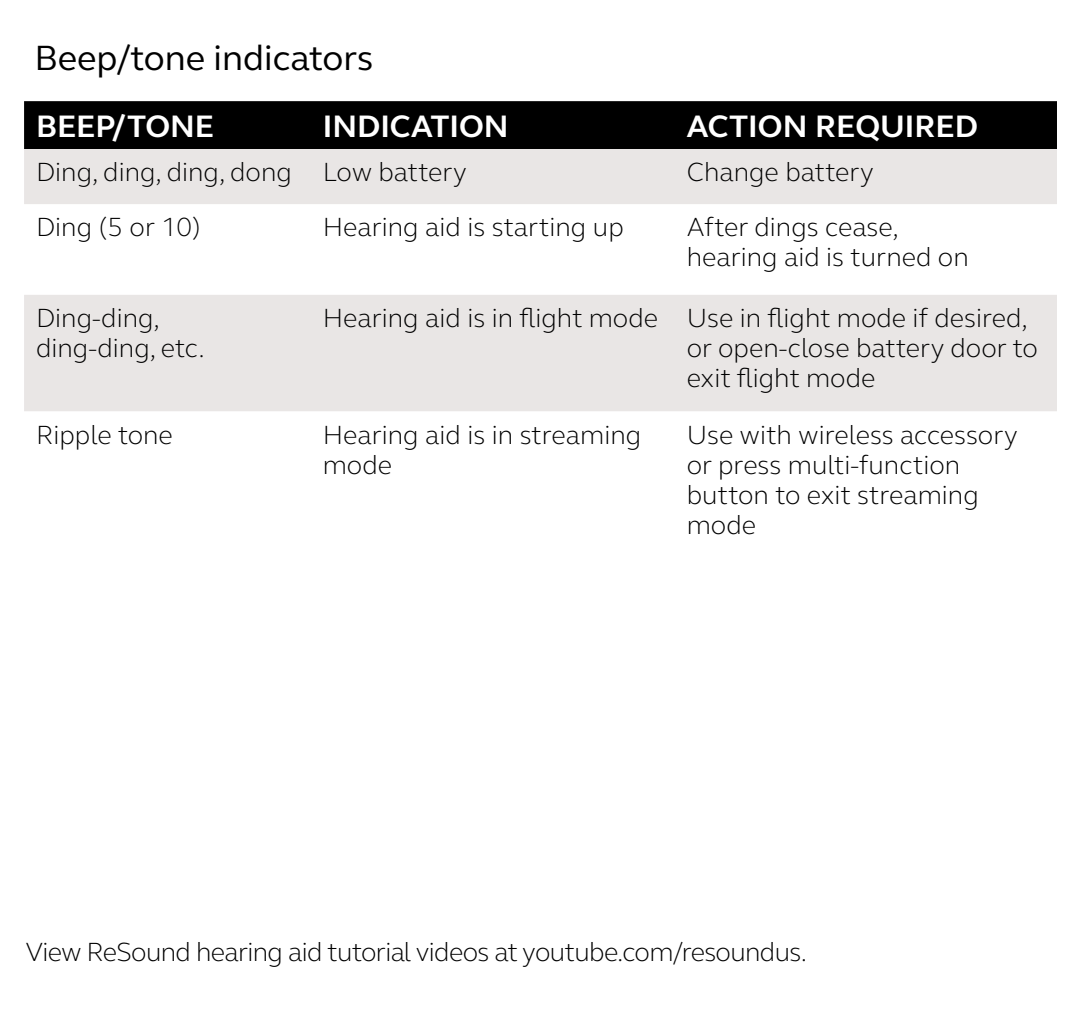
<style>
.page{position:relative;width:1080px;height:1026px;background:#fff}
.page>*{position:absolute;margin:0;border:0;box-sizing:border-box;transform-origin:0 0}
.t1{font:36px "GN Elliot";color:#000}
.t2{font:700 31.8px "GN Elliot";color:#fff}
.t3{font:300 27px/30px "GN Elliot";color:#000}
.t4{font:300 27px "GN Elliot";letter-spacing:-.025em;color:#000}
</style>
<div class="page">
<div style="left:24px;top:101px;width:1033px;height:48px;background:#000"></div>
<svg style="left:24px;top:149px;width:1033px;height:262px;fill:#e9e6e5"></svg>
<h1 class="t1" style="left:34px;top:34px;width:341px">Beep/tone indicators</h1>
<p class="t2" style="left:36px;top:105px;width:180px">BEEP/TONE</p>
<p class="t2" style="left:323px;top:105px;width:188px">INDICATION</p>
<p class="t2" style="left:687px;top:105px;width:293px">ACTION REQUIRED</p>
<p class="t3" style="left:36px;top:156px;width:432px">Ding, ding, ding, dong Low battery</p>
<p class="t3" style="left:687px;top:156px;width:189px">Change battery</p>
<p class="t3" style="left:36px;top:211px;width:166px">Ding (5 or 10)</p>
<p class="t3" style="left:323px;top:211px;width:303px">Hearing aid is starting up</p>
<p class="t3" style="left:687px;top:211px;width:284px">After dings cease, hearing aid is turned on</p>
<p class="t3" style="left:36px;top:302px;width:170px">Ding-ding, ding-ding, etc.</p>
<p class="t3" style="left:687px;top:302px;width:353px;text-indent:-364px">Hearing aid is in flight mode Use in flight mode if desired, or open-close battery door to exit flight mode</p>
<p class="t3" style="left:36px;top:419px;width:138px">Ripple tone</p>
<p class="t3" style="left:323px;top:419px;width:320px">Hearing aid is in streaming mode</p>
<p class="t3" style="left:687px;top:419px;width:333px">Use with wireless accessory or press multi-function button to exit streaming mode</p>
<p class="t4" style="left:25px;top:934px;width:783px">View ReSound hearing aid tutorial videos at youtube.com/resoundus.</p>
</div>
